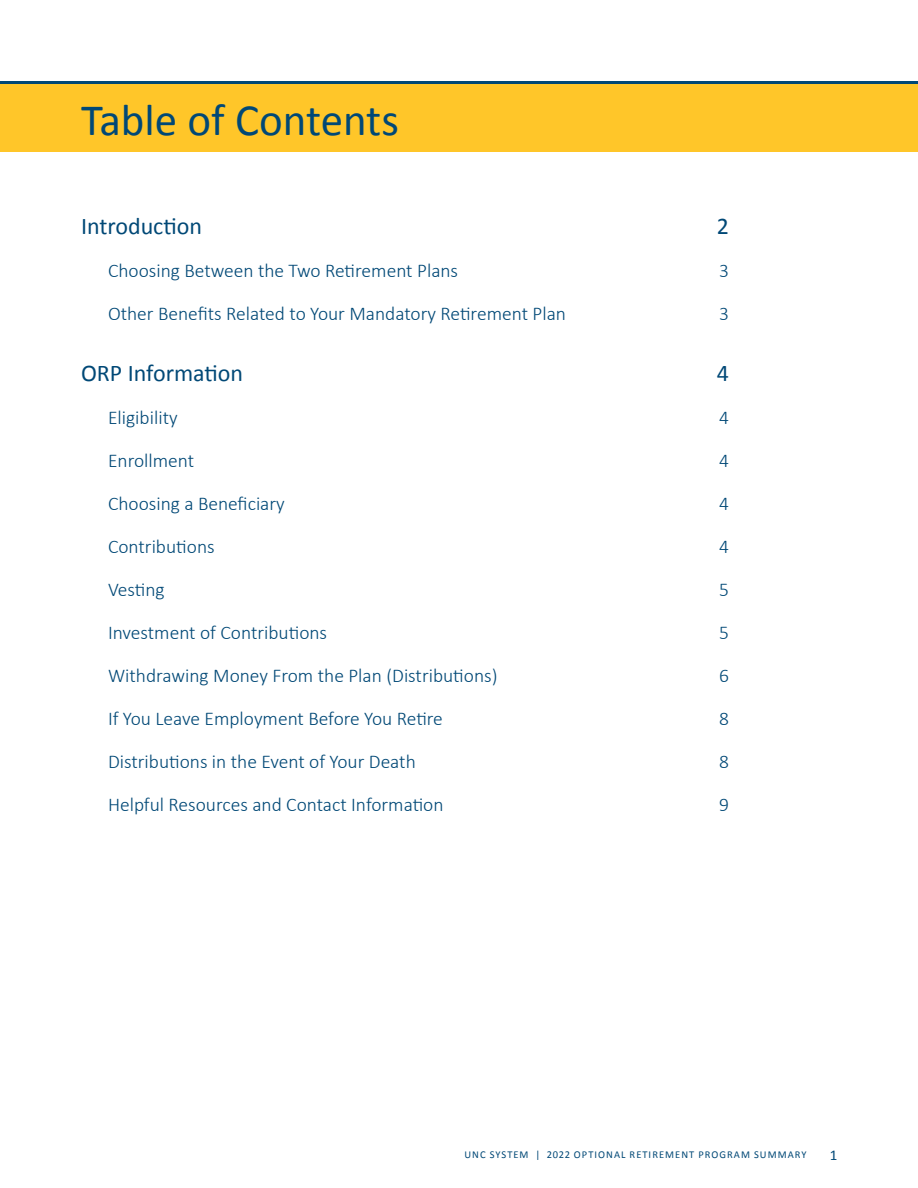
<style>
.page{position:relative;width:918px;height:1188px;background:#fff}
.page>*{position:absolute;margin:0;border:0;box-sizing:border-box;transform-origin:0 0}
.t1{font:45px "Calibri";color:#004876}
.t2{font:24px "Calibri";color:#004876}
.t3{font:300 19.5px "Calibri";color:#004876}
.t4{font:15px "Calibri";color:#004876}
.t5{font:10.5px "Calibri";letter-spacing:.1em;color:#004876}
</style>
<div class="page">
<div style="left:0;top:85px;width:918px;height:67px;background:#ffc629"></div>
<hr style="left:0;top:81px;width:918px;height:3px;background:#004876">
<h1 class="t1" style="left:81px;top:88px;width:319px">Table of Contents</h1>
<p class="t2" style="left:81px;top:209px;width:123px">Introduction</p>
<p class="t2" style="left:717px;top:209px;width:14px">2</p>
<p class="t3" style="left:108px;top:258px;width:352px">Choosing Between the Two Retirement Plans</p>
<p class="t3" style="left:719px;top:258px;width:11px">3</p>
<p class="t3" style="left:108px;top:302px;width:460px">Other Benefits Related to Your Mandatory Retirement Plan</p>
<p class="t3" style="left:719px;top:302px;width:11px">3</p>
<p class="t2" style="left:81px;top:356px;width:164px">ORP Information</p>
<p class="t2" style="left:717px;top:356px;width:14px">4</p>
<p class="t3" style="left:108px;top:405px;width:71px">Eligibility</p>
<p class="t3" style="left:719px;top:405px;width:11px">4</p>
<p class="t3" style="left:108px;top:448px;width:88px">Enrollment</p>
<p class="t3" style="left:719px;top:448px;width:11px">4</p>
<p class="t3" style="left:108px;top:491px;width:178px">Choosing a Beneficiary</p>
<p class="t3" style="left:719px;top:491px;width:11px">4</p>
<p class="t3" style="left:108px;top:535px;width:108px">Contributions</p>
<p class="t3" style="left:719px;top:535px;width:11px">4</p>
<p class="t3" style="left:108px;top:578px;width:58px">Vesting</p>
<p class="t3" style="left:719px;top:578px;width:11px">5</p>
<p class="t3" style="left:108px;top:621px;width:221px">Investment of Contributions</p>
<p class="t3" style="left:719px;top:621px;width:11px">5</p>
<p class="t3" style="left:108px;top:664px;width:391px">Withdrawing Money From the Plan (Distributions)</p>
<p class="t3" style="left:719px;top:664px;width:11px">6</p>
<p class="t3" style="left:108px;top:707px;width:336px">If You Leave Employment Before You Retire</p>
<p class="t3" style="left:719px;top:707px;width:11px">8</p>
<p class="t3" style="left:108px;top:750px;width:309px">Distributions in the Event of Your Death</p>
<p class="t3" style="left:719px;top:750px;width:11px">8</p>
<p class="t3" style="left:108px;top:793px;width:337px">Helpful Resources and Contact Information</p>
<p class="t3" style="left:719px;top:793px;width:11px">9</p>
<p class="t5" style="left:464px;top:1147px;width:344px">UNC SYSTEM | 2022 OPTIONAL RETIREMENT PROGRAM SUMMARY</p>
<p class="t4" style="left:830px;top:1144px;width:9px">1</p>
</div>
